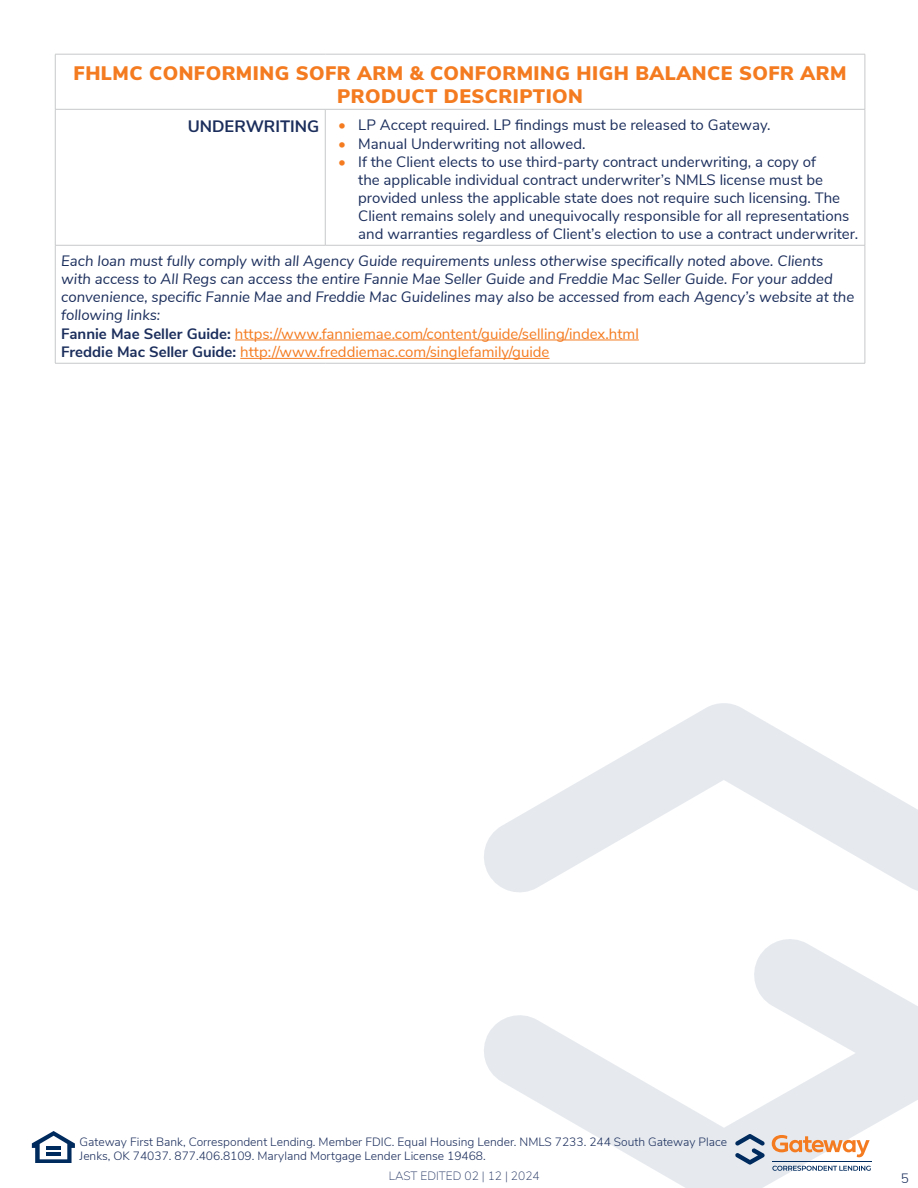
<style>
.page{position:relative;width:918px;height:1188px;background:#fff}
.page>*{position:absolute;margin:0;border:0;box-sizing:border-box;transform-origin:0 0}
.t1{font:900 19.5px/23.4px "Nunito Sans";letter-spacing:.025em;color:#f47b20;text-align:center}
.t2{font:italic 15px/18.1px "Nunito Sans";color:#1b2e5c}
.t3{font:15px/18px "Nunito Sans";color:#1b2e5c}
.t4{font:300 13.5px "Nunito Sans";color:#1b2e5c}
.t5{font:300 12px/14.4px "Nunito Sans";color:#1b2e5c}
.t6{font:200 12px "Nunito Sans";color:#1b2e5c}
.s1{font-weight:700;font-size:16.5px}
.s2{color:#f47b20}
.s3{font-weight:700;font-style:normal}
.s4{font-style:normal;color:#f47b20}
</style>
<div class="page">
<svg style="left:484px;top:703px;width:434px;height:189px"></svg>
<svg style="left:484px;top:939px;width:434px;height:249px"></svg>
<svg style="left:32px;top:1131px;width:43px;height:32px"></svg>
<hr style="left:46px;top:1146px;width:15px;height:4px;background:#002b5e">
<hr style="left:46px;top:1152px;width:15px;height:3px;background:#002b5e">
<svg style="left:772px;top:1135px;width:98px;height:22px"></svg>
<svg style="left:735px;top:1134px;width:30px;height:31px"></svg>
<svg style="left:772px;top:1166px;width:99px;height:5px"></svg>
<hr style="left:772px;top:1161px;width:99px;height:1px;background:#002b5e">
<hr style="left:55px;top:54px;width:270px;height:1px;background:#c7c8ca">
<hr style="left:55px;top:54px;width:1px;height:55px;background:#c7c8ca">
<hr style="left:325px;top:54px;width:540px;height:1px;background:#c7c8ca">
<hr style="left:865px;top:54px;width:1px;height:55px;background:#c7c8ca">
<hr style="left:55px;top:109px;width:270px;height:1px;background:#c7c8ca">
<hr style="left:55px;top:109px;width:1px;height:136px;background:#c7c8ca">
<hr style="left:325px;top:109px;width:540px;height:1px;background:#c7c8ca">
<hr style="left:325px;top:109px;width:1px;height:136px;background:#c7c8ca">
<hr style="left:865px;top:109px;width:1px;height:136px;background:#c7c8ca">
<hr style="left:55px;top:245px;width:270px;height:1px;background:#c7c8ca">
<hr style="left:55px;top:245px;width:1px;height:118px;background:#c7c8ca">
<hr style="left:325px;top:245px;width:540px;height:1px;background:#c7c8ca">
<hr style="left:865px;top:245px;width:1px;height:118px;background:#c7c8ca">
<hr style="left:55px;top:363px;width:270px;height:1px;background:#c7c8ca">
<hr style="left:325px;top:363px;width:540px;height:1px;background:#c7c8ca">
<hr style="left:235px;top:340px;width:404px;height:1px;background:#f47b20">
<hr style="left:240px;top:358px;width:310px;height:1px;background:#f47b20">
<h1 class="t1" style="left:74px;top:61px;width:774px">FHLMC CONFORMING SOFR ARM &amp; CONFORMING HIGH BALANCE SOFR ARM<br>PRODUCT DESCRIPTION</h1>
<p class="t3" style="left:188px;top:115px;width:584px"><span class="s1">UNDERWRITING</span> <span class="s2">•</span> LP Accept required. LP findings must be released to Gateway.</p>
<p class="t3" style="left:338px;top:134px;width:249px"><span class="s2">•</span> Manual Underwriting not allowed.</p>
<p class="t3" style="left:358px;top:152px;width:502px;text-indent:-20px"><span class="s2">•</span> If the Client elects to use third-party contract underwriting, a copy of<br>the applicable individual contract underwriter’s NMLS license must be provided unless the applicable state does not require such licensing. The Client remains solely and unequivocally responsible for all representations and warranties regardless of Client’s election to use a contract underwriter.</p>
<p class="t2" style="left:61px;top:251px;width:795px">Each loan must fully comply with all Agency Guide requirements unless otherwise specifically noted above. Clients with access to All Regs can access the entire Fannie Mae Seller Guide and Freddie Mac Seller Guide. For your added convenience, specific Fannie Mae and Freddie Mac Guidelines may also be accessed from each Agency’s website at the following links:<br><span class="s3">Fannie Mae Seller Guide:</span> <span class="s4">https://www.fanniemae.com/content/guide/selling/index.html<br></span><span class="s3">Freddie Mac Seller Guide:</span> <span class="s4">http://www.freddiemac.com/singlefamily/guide</span></p>
<p class="t5" style="left:80px;top:1133px;width:649px">Gateway First Bank, Correspondent Lending. Member FDIC. Equal Housing Lender. NMLS 7233. 244 South Gateway Place<br>Jenks, OK 74037. 877.406.8109. Maryland Mortgage Lender License 19468.</p>
<p class="t6" style="left:389px;top:1167px;width:152px">LAST EDITED 02 | 12 | 2024</p>
<p class="t4" style="left:901px;top:1169px;width:10px">5</p>
</div>
